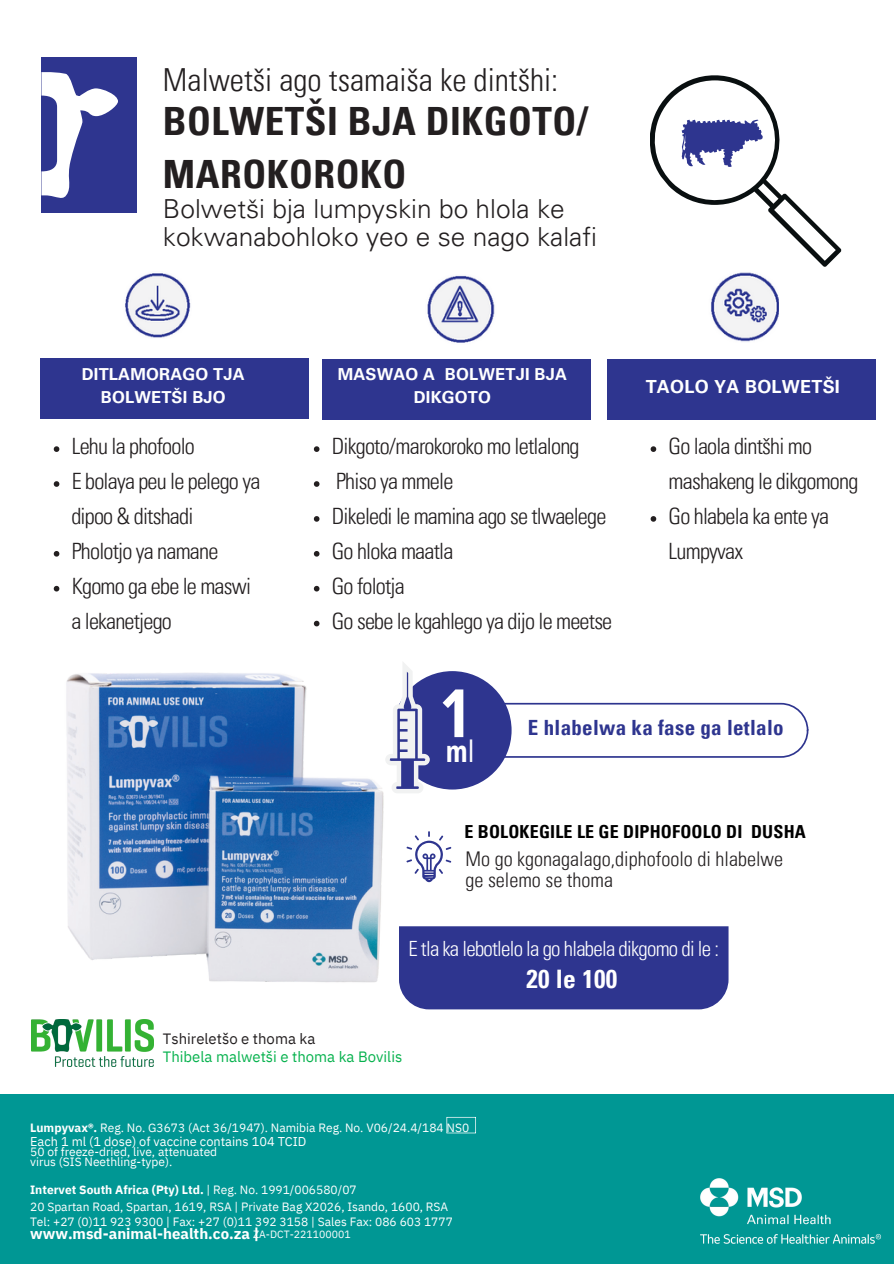
<style>
.page{position:relative;width:894px;height:1264px;background:#fff}
.page>*{position:absolute;margin:0;border:0;box-sizing:border-box;transform-origin:0 0}
.t1{font:700 66.75px "Open Sans Condensed";color:#fff}
.t2{font:700 condensed 39px/52.8px "Univers LT Pro";letter-spacing:.015em;color:#231f20}
.t3{font:300 condensed 31.8px "Univers LT Pro";color:#231f20}
.t4{font:700 29.4px "Open Sans Condensed";color:#fff}
.t5{font:300 26.25px/27.6px "Univers LT Pro 45";color:#231f20}
.t6{font:700 condensed 25.5px "Univers LT Pro";letter-spacing:.015em;color:#fff}
.t7{font:300 condensed 22.5px/34.8px "Univers LT Pro";letter-spacing:-.035em;color:#231f20}
.t8{font:300 condensed 21px "Univers LT Pro";letter-spacing:-.035em;color:#fff}
.t9{font:700 condensed 21px "Univers LT Pro";letter-spacing:.015em;color:#2e358f}
.t10{font:300 condensed 20.25px/21.3px "Univers LT Pro";color:#231f20}
.t11{font:700 condensed 18px "Univers LT Pro";letter-spacing:.01em;color:#000}
.t12{font:700 18px "Univers LT Std";letter-spacing:.015em;color:#fff}
.t13{font:700 16.5px/22.5px "Univers LT Std";letter-spacing:.01em;color:#fff;text-align:center}
.t14{font:700 15px "IBM Plex Sans";color:#fff}
.t15{font:14.85px "IBM Plex Sans";color:#07b24e}
.t16{font:14.85px "IBM Plex Sans";color:#231f20}
.t17{font:12.75px "IBM Plex Sans";color:#fff}
.t18{font:12px "IBM Plex Sans";color:#fff}
.t19{font:700 12px "IBM Plex Sans";color:#fff}
.t20{font:10.5px "IBM Plex Sans";color:#fff}
.s1{font-weight:400}
.s2{font-weight:700}
</style>
<div class="page">
<div style="left:41px;top:58px;width:95px;height:154px;background:#2e358f"></div>
<svg style="left:41px;top:72px;width:77px;height:126px"></svg>
<div style="left:0;top:1094px;width:893px;height:169px;background:#009794"></div>
<svg style="left:446px;top:1116px;width:30px;height:17px"></svg>
<img style="left:66px;top:626px;width:380px;height:384px">
<svg style="left:406px;top:831px;width:45px;height:51px"></svg>
<div style="left:399px;top:926px;width:329px;height:83px;background:#2e358f"></div>
<svg style="left:505px;top:703px;width:303px;height:54px"></svg>
<div style="left:393px;top:671px;width:118px;height:118px;background:#2e358f;border-radius:50%"></div>
<svg style="left:385px;top:661px;width:44px;height:132px"></svg>
<svg style="left:650px;top:75px;width:191px;height:192px"></svg>
<img style="left:700px;top:1178px;width:182px;height:66px">
<div style="left:323px;top:359px;width:268px;height:60px;background:#2e358f"></div>
<img style="left:31px;top:1019px;width:122px;height:47px">
<div style="left:40px;top:358px;width:268px;height:61px;background:#2e358f"></div>
<div style="left:606px;top:359px;width:268px;height:60px;background:#2e358f"></div>
<img style="left:125px;top:273px;width:66px;height:65px">
<img style="left:427px;top:275px;width:68px;height:68px">
<img style="left:711px;top:272px;width:67px;height:70px">
<svg style="left:314px;top:446px;width:5px;height:6px"></svg>
<svg style="left:314px;top:481px;width:5px;height:6px"></svg>
<svg style="left:314px;top:516px;width:5px;height:5px"></svg>
<svg style="left:314px;top:551px;width:5px;height:5px"></svg>
<svg style="left:314px;top:586px;width:5px;height:5px"></svg>
<svg style="left:314px;top:620px;width:5px;height:6px"></svg>
<svg style="left:650px;top:446px;width:6px;height:6px"></svg>
<svg style="left:650px;top:516px;width:6px;height:5px"></svg>
<svg style="left:54px;top:446px;width:5px;height:6px"></svg>
<svg style="left:54px;top:481px;width:5px;height:6px"></svg>
<svg style="left:54px;top:551px;width:5px;height:5px"></svg>
<svg style="left:54px;top:586px;width:5px;height:5px"></svg>
<p class="t3" style="left:163px;top:67px;width:397px">Malwetši ago tsamaiša ke dintšhi:</p>
<p class="t2" style="left:163px;top:100px;width:426px">BOLWETŠI BJA DIKGOTO/<br>MAROKOROKO</p>
<p class="t5" style="left:163px;top:198px;width:435px">Bolwetši bja lumpyskin bo hlola ke kokwanabohloko yeo e se nago kalafi</p>
<p class="t13" style="left:82px;top:365px;width:164px">DITLAMORAGO TJA<br>BOLWETŠI BJO</p>
<p class="t13" style="left:337px;top:365px;width:231px">MASWAO A BOLWETJI BJA<br>DIKGOTO</p>
<p class="t12" style="left:645px;top:379px;width:196px">TAOLO YA BOLWETŠI</p>
<p class="t7" style="left:332px;top:432px;width:249px">Dikgoto/marokoroko mo letlalong</p>
<p class="t7" style="left:336px;top:466px;width:119px">Phiso ya mmele</p>
<p class="t7" style="left:332px;top:501px;width:276px">Dikeledi le mamina ago se tlwaelege</p>
<p class="t7" style="left:332px;top:536px;width:123px">Go hloka maatla</p>
<p class="t7" style="left:332px;top:571px;width:74px">Go folotja</p>
<p class="t7" style="left:332px;top:606px;width:282px">Go sebe le kgahlego ya dijo le meetse</p>
<p class="t7" style="left:668px;top:432px;width:191px">Go laola dintšhi mo mashakeng le dikgomong</p>
<p class="t7" style="left:668px;top:501px;width:162px">Go hlabela ka ente ya<br>Lumpyvax</p>
<p class="t7" style="left:72px;top:432px;width:125px">Lehu la phofoolo</p>
<p class="t7" style="left:72px;top:466px;width:190px">E bolaya peu le pelego ya</p>
<p class="t7" style="left:71px;top:501px;width:123px">dipoo &amp; ditshadi</p>
<p class="t7" style="left:72px;top:536px;width:148px">Pholotjo ya namane</p>
<p class="t7" style="left:72px;top:571px;width:181px">Kgomo ga ebe le maswi</p>
<p class="t7" style="left:71px;top:606px;width:102px">a lekanetjego</p>
<p class="t1" style="left:439px;top:665px;width:33px">1</p>
<p class="t4" style="left:445px;top:730px;width:30px">m<span class="s1">l</span></p>
<p class="t9" style="left:528px;top:719px;width:257px">E hlabelwa ka fase ga letlalo</p>
<p class="t11" style="left:464px;top:825px;width:343px">E BOLOKEGILE LE GE DIPHOFOOLO DI DUSHA</p>
<p class="t10" style="left:465px;top:850px;width:319px">Mo go kgonagalago,diphofoolo di hlabelwe ge selemo se thoma</p>
<p class="t8" style="left:408px;top:940px;width:312px">E tla ka lebotlelo la go hlabela dikgomo di le :</p>
<p class="t16" style="left:163px;top:1029px;width:154px">Tshireletšo e thoma ka</p>
<p class="t15" style="left:163px;top:1046px;width:241px">Thibela malwetši e thoma ka Bovilis</p>
<p class="t18" style="left:30px;top:1119px;width:440px"><span class="s2">Lumpyvax®.</span> Reg. No. G3673 (Act 36/1947). Namibia Reg. No. V06/24.4/184 NS0</p>
<p class="t17" style="left:30px;top:1132px;width:278px">Each 1 ml (1 dose) of vaccine contains 104 TCID</p>
<p class="t18" style="left:30px;top:1143px;width:188px">50 of freeze-dried, live, attenuated</p>
<p class="t18" style="left:30px;top:1153px;width:144px">virus (SIS Neethling-type).</p>
<p class="t19" style="left:30px;top:1181px;width:328px">Intervet South Africa (Pty) Ltd. <span class="s1">| Reg. No. 1991/006580/07</span></p>
<p class="t18" style="left:30px;top:1198px;width:419px">20 Spartan Road, Spartan, 1619, RSA | Private Bag X2026, Isando, 1600, RSA</p>
<p class="t18" style="left:30px;top:1213px;width:424px">Tel: +27 (0)11 923 9300 | Fax: +27 (0)11 392 3158 | Sales Fax: 086 603 1777</p>
<p class="t14" style="left:30px;top:1223px;width:231px">www.msd-animal-health.co.za |</p>
<p class="t20" style="left:253px;top:1226px;width:99px">ZA-DCT-221100001</p>
<p class="t6" style="left:526px;top:969px;width:92px">20 le 100</p>
</div>
